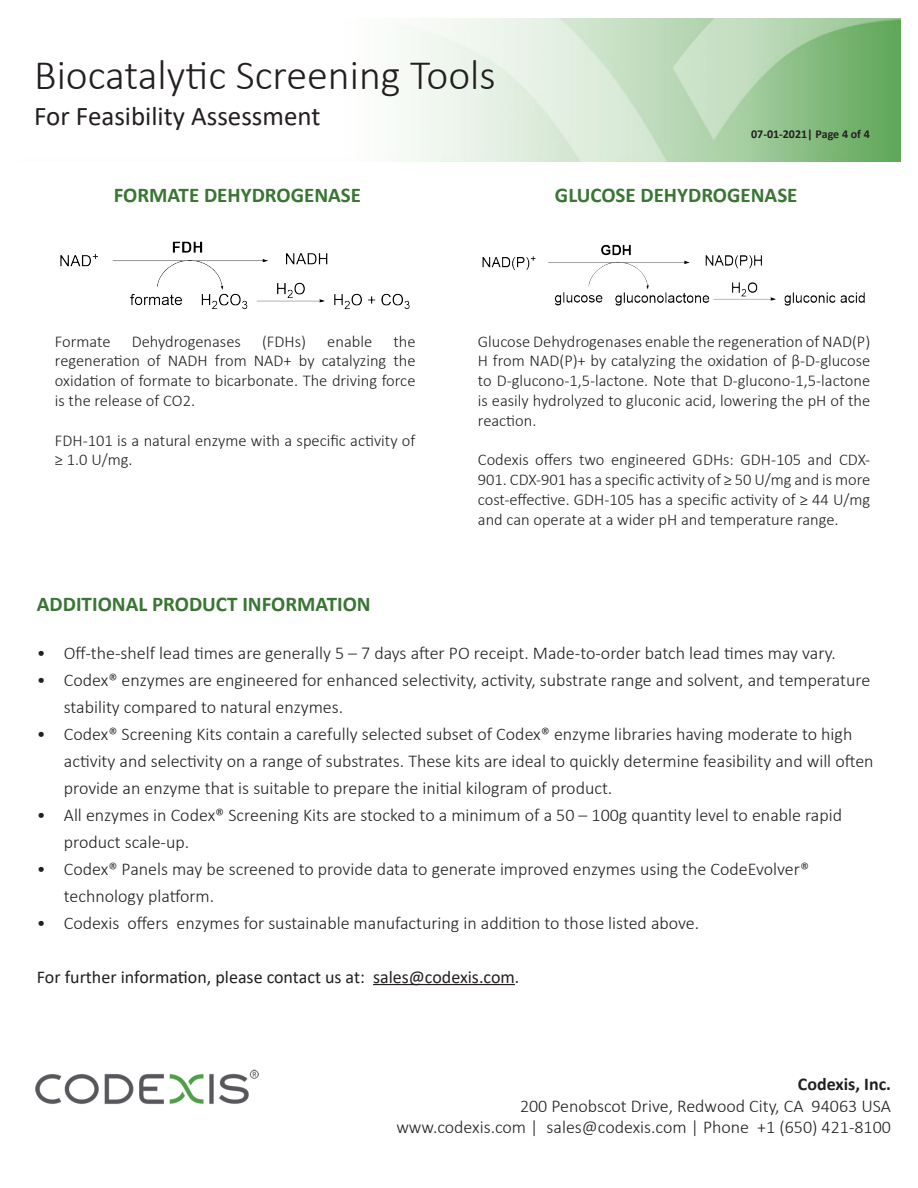
<style>
.page{position:relative;width:918px;height:1188px;background:#fff}
.page>*{position:absolute;margin:0;border:0;box-sizing:border-box;transform-origin:0 0}
.t1{font:300 42px "Calibri";color:#231f20}
.t2{font:27px "Calibri";color:#231f20}
.t3{font:700 21px "Calibri";color:#397533}
.t4{font:300 18px/27px "Calibri";color:#231f20}
.t5{font:18px "Calibri";color:#231f20}
.t6{font:700 18px "Calibri";color:#231f20}
.t7{font:300 16.5px/19.8px "Calibri";color:#231f20;text-align:justify}
.t8{font:700 12px "Calibri";color:#231f20}
</style>
<div class="page">
<img style="left:393px;top:19px;width:507px;height:142px">
<img style="left:35px;top:1069px;width:224px;height:35px">
<hr style="left:373px;top:984px;width:142px;height:1px;background:#231f20">
<img style="left:60px;top:241px;width:350px;height:69px">
<img style="left:482px;top:244px;width:383px;height:62px">
<p class="t1" style="left:34px;top:49px;width:463px">Biocatalytic Screening Tools</p>
<p class="t2" style="left:34px;top:97px;width:288px">For Feasibility Assessment</p>
<p class="t8" style="left:751px;top:126px;width:120px">07-01-2021| Page 4 of 4</p>
<p class="t3" style="left:114px;top:181px;width:249px">FORMATE DEHYDROGENASE</p>
<p class="t3" style="left:555px;top:181px;width:244px">GLUCOSE DEHYDROGENASE</p>
<p class="t7" style="left:55px;top:331px;width:57px">Formate</p>
<p class="t7" style="left:132px;top:331px;width:111px">Dehydrogenases</p>
<p class="t7" style="left:262px;top:331px;width:46px">(FDHs)</p>
<p class="t7" style="left:327px;top:331px;width:46px">enable</p>
<p class="t7" style="left:55px;top:331px;width:362px;text-indent:338px">the regeneration of NADH from NAD+ by catalyzing the oxidation of formate to bicarbonate. The driving force is the release of CO2.</p>
<p class="t7" style="left:55px;top:430px;width:362px">FDH-101 is a natural enzyme with a specific activity of ≥ 1.0 U/mg.</p>
<p class="t3" style="left:37px;top:589px;width:335px">ADDITIONAL PRODUCT INFORMATION</p>
<p class="t7" style="left:478px;top:331px;width:394px">Glucose Dehydrogenases enable the regeneration of NAD(P)<br>H from NAD(P)+ by catalyzing the oxidation of β-D-glucose to D-glucono-1,5-lactone. Note that D-glucono-1,5-lactone is easily hydrolyzed to gluconic acid, lowering the pH of the reaction.</p>
<p class="t7" style="left:478px;top:450px;width:394px">Codexis offers two engineered GDHs: GDH-105 and CDX-901. CDX-901 has a specific activity of ≥ 50 U/mg and is more cost-effective. GDH-105 has a specific activity of ≥ 44 U/mg and can operate at a wider pH and temperature range.</p>
<p class="t4" style="left:37px;top:639px;width:800px">• Off-the-shelf lead times are generally 5 – 7 days after PO receipt. Made-to-order batch lead times may vary.</p>
<p class="t4" style="left:64px;top:666px;width:808px;text-indent:-27px">• Codex® enzymes are engineered for enhanced selectivity, activity, substrate range and solvent, and temperature stability compared to natural enzymes.</p>
<p class="t4" style="left:64px;top:720px;width:811px;text-indent:-27px">• Codex® Screening Kits contain a carefully selected subset of Codex® enzyme libraries having moderate to high activity and selectivity on a range of substrates. These kits are ideal to quickly determine feasibility and will often provide an enzyme that is suitable to prepare the initial kilogram of product.</p>
<p class="t4" style="left:64px;top:801px;width:780px;text-indent:-27px">• All enzymes in Codex® Screening Kits are stocked to a minimum of a 50 – 100g quantity level to enable rapid product scale-up.</p>
<p class="t4" style="left:64px;top:855px;width:747px;text-indent:-27px">• Codex® Panels may be screened to provide data to generate improved enzymes using the CodeEvolver® technology platform.</p>
<p class="t4" style="left:37px;top:909px;width:664px">• Codexis offers enzymes for sustainable manufacturing in addition to those listed above.</p>
<p class="t5" style="left:37px;top:964px;width:484px">For further information, please contact us at: sales@codexis.com.</p>
<p class="t6" style="left:798px;top:1071px;width:95px">Codexis, Inc.</p>
<p class="t4" style="left:396px;top:1095px;width:496px;line-height:21.6px;text-align:right">200 Penobscot Drive, Redwood City, CA 94063 USA www.codexis.com | sales@codexis.com | Phone +1 (650) 421-8100</p>
</div>
